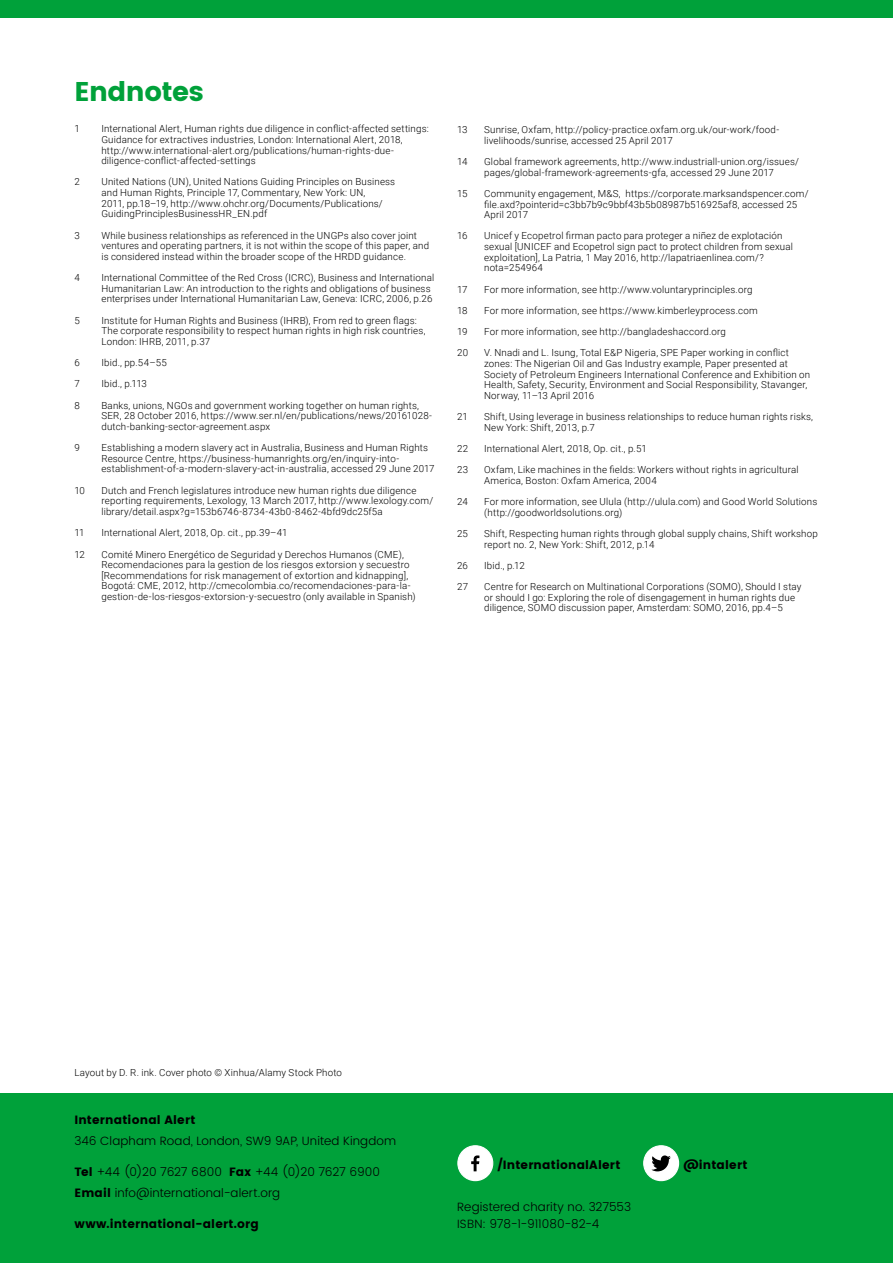
<style>
.page{position:relative;width:893px;height:1263px;background:#fff}
.page>*{position:absolute;margin:0;border:0;box-sizing:border-box;transform-origin:0 0}
.t1{font:27px "Poppins";letter-spacing:-.02em;color:#00a13a}
.t2{font:300 12px/21.3px "Poppins";letter-spacing:.01em;color:#000}
.t3{font:12px "Poppins";letter-spacing:.015em;color:#000}
.t4{font:300 9.75px/10.6px "Roboto";letter-spacing:.015em;color:#000}
.s1{font-weight:400}
</style>
<div class="page">
<div style="left:0;top:1093px;width:893px;height:170px;background:#00a13a"></div>
<div style="left:458px;top:1146px;width:35px;height:34px;background:#fff;border-radius:50%"></div>
<svg style="left:471px;top:1155px;width:8px;height:16px"></svg>
<div style="left:457px;top:1145px;width:36px;height:36px;border:1px solid #fff;border-radius:50%"></div>
<div style="left:644px;top:1146px;width:35px;height:34px;background:#fff;border-radius:50%"></div>
<svg style="left:652px;top:1155px;width:19px;height:16px"></svg>
<div style="left:643px;top:1145px;width:36px;height:36px;border:1px solid #fff;border-radius:50%"></div>
<div style="left:0;top:0;width:893px;height:18px;background:#00a13a"></div>
<h1 class="t1" style="left:74px;top:76px;width:131px">Endnotes</h1>
<p class="t4" style="left:74px;top:123px;width:7px">1</p>
<p class="t4" style="left:101px;top:123px;width:329px">International Alert, Human rights due diligence in conflict-affected settings:<br>Guidance for extractives industries, London: International Alert, 2018, http://www.international-alert.org/publications/human-rights-due&shy;diligence-conflict-affected-settings</p>
<p class="t4" style="left:74px;top:176px;width:7px">2</p>
<p class="t4" style="left:101px;top:176px;width:295px">United Nations (UN), United Nations Guiding Principles on Business and Human Rights, Principle 17, Commentary, New York: UN,<br>2011, pp.18–19, http://www.ohchr.org/Documents/Publications/ GuidingPrinciplesBusinessHR_EN.pdf</p>
<p class="t4" style="left:74px;top:229px;width:7px">3</p>
<p class="t4" style="left:101px;top:229px;width:329px">While business relationships as referenced in the UNGPs also cover joint ventures and operating partners, it is not within the scope of this paper, and is considered instead within the broader scope of the HRDD guidance.</p>
<p class="t4" style="left:74px;top:272px;width:7px">4</p>
<p class="t4" style="left:101px;top:272px;width:334px">International Committee of the Red Cross (ICRC), Business and International<br>Humanitarian Law: An introduction to the rights and obligations of business enterprises under International Humanitarian Law, Geneva: ICRC, 2006, p.26</p>
<p class="t4" style="left:74px;top:314px;width:7px">5</p>
<p class="t4" style="left:101px;top:314px;width:326px">Institute for Human Rights and Business (IHRB), From red to green flags:<br>The corporate responsibility to respect human rights in high risk countries,<br>London: IHRB, 2011, p.37</p>
<p class="t4" style="left:74px;top:357px;width:7px">6</p>
<p class="t4" style="left:101px;top:357px;width:67px">Ibid., pp.54–55</p>
<p class="t4" style="left:74px;top:378px;width:7px">7</p>
<p class="t4" style="left:101px;top:378px;width:47px">Ibid., p.113</p>
<p class="t4" style="left:74px;top:399px;width:7px">8</p>
<p class="t4" style="left:101px;top:399px;width:332px">Banks, unions, NGOs and government working together on human rights,<br>SER, 28 October 2016, https://www.ser.nl/en/publications/news/20161028- dutch-banking-sector-agreement.aspx</p>
<p class="t4" style="left:74px;top:442px;width:7px">9</p>
<p class="t4" style="left:101px;top:442px;width:335px">Establishing a modern slavery act in Australia, Business and Human Rights<br>Resource Centre, https://business-humanrights.org/en/inquiry-into&shy;establishment-of-a-modern-slavery-act-in-australia, accessed 29 June 2017</p>
<p class="t4" style="left:74px;top:485px;width:12px">10</p>
<p class="t4" style="left:101px;top:485px;width:333px">Dutch and French legislatures introduce new human rights due diligence reporting requirements, Lexology, 13 March 2017, http://www.lexology.com/ library/detail.aspx?g=153b6746-8734-43b0-8462-4bfd9dc25f5a</p>
<p class="t4" style="left:74px;top:527px;width:12px">11</p>
<p class="t4" style="left:101px;top:527px;width:187px">International Alert, 2018, Op. cit., pp.39–41</p>
<p class="t4" style="left:74px;top:548px;width:12px">12</p>
<p class="t4" style="left:101px;top:548px;width:316px">Comité Minero Energético de Seguridad y Derechos Humanos (CME), Recomendaciones para la gestion de los riesgos extorsion y secuestro [Recommendations for risk management of extortion and kidnapping], Bogotá: CME, 2012, http://cmecolombia.co/recomendaciones-para-la&shy;gestion-de-los-riesgos-extorsion-y-secuestro (only available in Spanish)</p>
<p class="t4" style="left:457px;top:124px;width:12px">13</p>
<p class="t4" style="left:484px;top:124px;width:296px">Sunrise, Oxfam, http://policy-practice.oxfam.org.uk/our-work/food&shy;livelihoods/sunrise, accessed 25 April 2017</p>
<p class="t4" style="left:457px;top:156px;width:12px">14</p>
<p class="t4" style="left:484px;top:156px;width:316px">Global framework agreements, http://www.industriall-union.org/issues/ pages/global-framework-agreements-gfa, accessed 29 June 2017</p>
<p class="t4" style="left:457px;top:188px;width:12px">15</p>
<p class="t4" style="left:484px;top:188px;width:326px">Community engagement, M&amp;S, https://corporate.marksandspencer.com/ file.axd?pointerid=c3bb7b9c9bbf43b5b08987b516925af8, accessed 25<br>April 2017</p>
<p class="t4" style="left:457px;top:230px;width:12px">16</p>
<p class="t4" style="left:484px;top:230px;width:310px">Unicef y Ecopetrol firman pacto para proteger a niñez de explotación sexual [UNICEF and Ecopetrol sign pact to protect children from sexual exploitation], La Patria, 1 May 2016, http://lapatriaenlinea.com/? nota=254964</p>
<p class="t4" style="left:457px;top:283px;width:12px">17</p>
<p class="t4" style="left:484px;top:283px;width:270px">For more information, see http://www.voluntaryprinciples.org</p>
<p class="t4" style="left:457px;top:305px;width:12px">18</p>
<p class="t4" style="left:484px;top:305px;width:275px">For more information, see https://www.kimberleyprocess.com</p>
<p class="t4" style="left:457px;top:326px;width:12px">19</p>
<p class="t4" style="left:484px;top:326px;width:243px">For more information, see http://bangladeshaccord.org</p>
<p class="t4" style="left:457px;top:347px;width:12px">20</p>
<p class="t4" style="left:484px;top:347px;width:328px">V. Nnadi and L. Isung, Total E&amp;P Nigeria, SPE Paper working in conflict zones: The Nigerian Oil and Gas Industry example, Paper presented at Society of Petroleum Engineers International Conference and Exhibition on Health, Safety, Security, Environment and Social Responsibility, Stavanger, Norway, 11–13 April 2016</p>
<p class="t4" style="left:457px;top:411px;width:12px">21</p>
<p class="t4" style="left:484px;top:411px;width:330px">Shift, Using leverage in business relationships to reduce human rights risks,<br>New York: Shift, 2013, p.7</p>
<p class="t4" style="left:457px;top:443px;width:13px">22</p>
<p class="t4" style="left:484px;top:443px;width:164px">International Alert, 2018, Op. cit., p.51</p>
<p class="t4" style="left:457px;top:464px;width:13px">23</p>
<p class="t4" style="left:484px;top:464px;width:316px">Oxfam, Like machines in the fields: Workers without rights in agricultural<br>America, Boston: Oxfam America, 2004</p>
<p class="t4" style="left:457px;top:496px;width:12px">24</p>
<p class="t4" style="left:484px;top:496px;width:335px">For more information, see Ulula (http://ulula.com) and Good World Solutions (http://goodworldsolutions.org)</p>
<p class="t4" style="left:457px;top:528px;width:12px">25</p>
<p class="t4" style="left:484px;top:528px;width:335px">Shift, Respecting human rights through global supply chains, Shift workshop report no. 2, New York: Shift, 2012, p.14</p>
<p class="t4" style="left:457px;top:560px;width:12px">26</p>
<p class="t4" style="left:484px;top:560px;width:42px">Ibid., p.12</p>
<p class="t4" style="left:457px;top:581px;width:12px">27</p>
<p class="t4" style="left:484px;top:581px;width:319px">Centre for Research on Multinational Corporations (SOMO), Should I stay or should I go: Exploring the role of disengagement in human rights due diligence, SOMO discussion paper, Amsterdam: SOMO, 2016, pp.4–5</p>
<p class="t4" style="left:74px;top:1066px;width:269px">Layout by D. R. ink. Cover photo © Xinhua/Alamy Stock Photo</p>
<p class="t3" style="left:74px;top:1113px;width:123px">International Alert</p>
<p class="t2" style="left:74px;top:1131px;width:323px">346 Clapham Road, London, SW9 9AP, United Kingdom</p>
<p class="t2" style="left:74px;top:1161px;width:307px"><span class="s1">Tel</span> +44 (0)20 7627 6800 <span class="s1">Fax</span> +44 (0)20 7627 6900<br><span class="s1">Email</span> info@international-alert.org</p>
<p class="t3" style="left:74px;top:1216px;width:186px">www.international-alert.org</p>
<p class="t3" style="left:497px;top:1158px;width:124px">/InternationalAlert</p>
<p class="t3" style="left:683px;top:1158px;width:66px">@intalert</p>
<p class="t2" style="left:457px;top:1199px;width:175px;line-height:16.6px">Registered charity no. 327553<br>ISBN: 978-1-911080-82-4</p>
</div>
